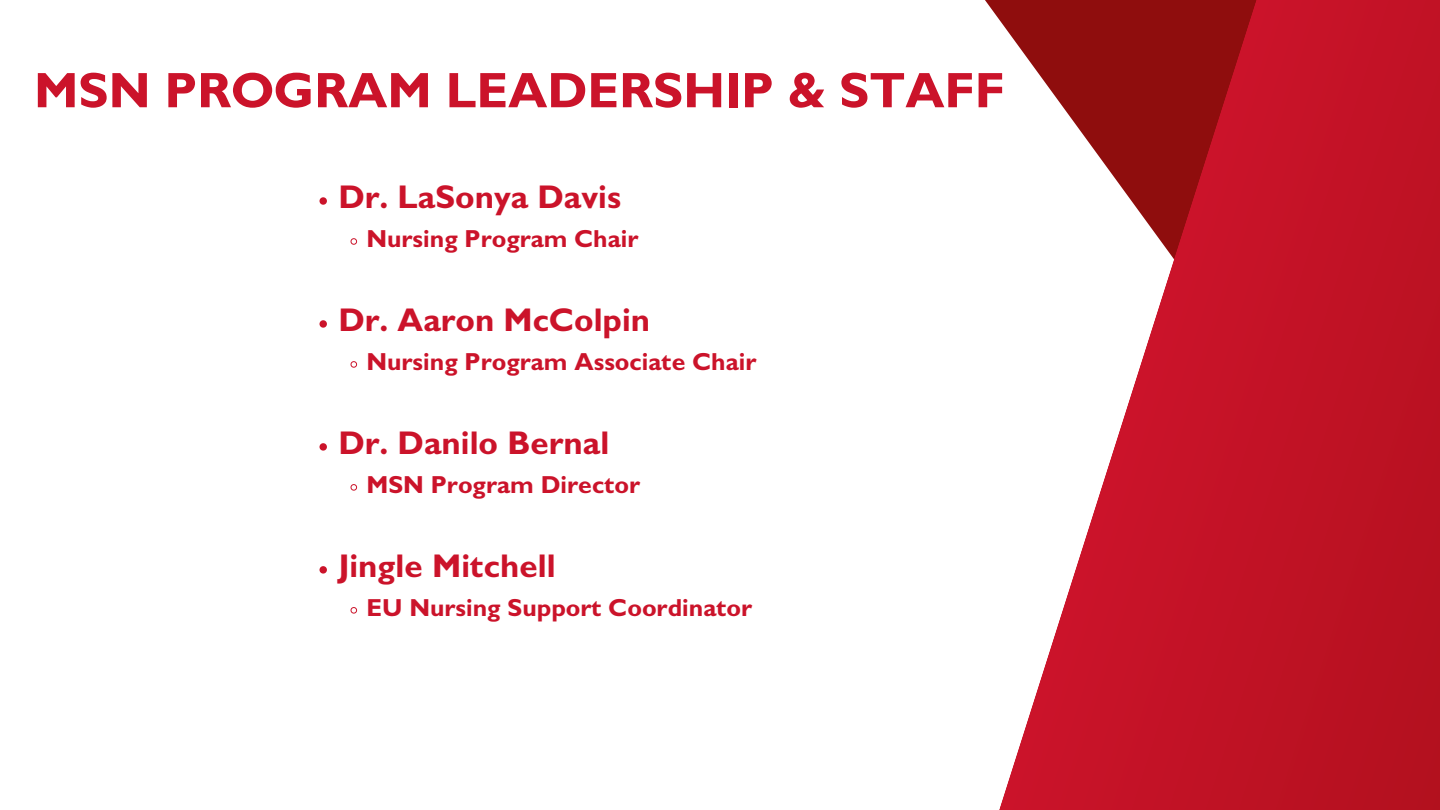
<style>
.page{position:relative;width:1440px;height:810px;background:#fff}
.page>*{position:absolute;margin:0;border:0;box-sizing:border-box;transform-origin:0 0}
.t1{font:700 50.1px "Gill Sans";color:#cb132a}
.t2{font:700 32.9px "Gill Sans";color:#cb132a}
.t3{font:700 24.7px "Gill Sans";color:#cb132a}
</style>
<div class="page">
<svg style="left:990px;top:0;width:450px;height:810px;fill:#c41227"></svg>
<svg style="left:320px;top:197px;width:7px;height:8px"></svg>
<svg style="left:350px;top:238px;width:7px;height:7px"></svg>
<svg style="left:320px;top:320px;width:7px;height:8px"></svg>
<svg style="left:350px;top:361px;width:7px;height:7px"></svg>
<svg style="left:320px;top:443px;width:7px;height:8px"></svg>
<svg style="left:350px;top:484px;width:7px;height:7px"></svg>
<svg style="left:320px;top:566px;width:7px;height:8px"></svg>
<svg style="left:350px;top:607px;width:7px;height:7px"></svg>
<h1 class="t1" style="left:34px;top:73px;width:973px">MSN PROGRAM LEADERSHIP &amp; STAFF</h1>
<h2 class="t2" style="left:338px;top:186px;width:284px">Dr. LaSonya Davis</h2>
<p class="t3" style="left:366px;top:231px;width:274px">Nursing Program Chair</p>
<h2 class="t2" style="left:338px;top:309px;width:313px">Dr. Aaron McColpin</h2>
<p class="t3" style="left:366px;top:353px;width:392px">Nursing Program Associate Chair</p>
<h2 class="t2" style="left:338px;top:432px;width:272px">Dr. Danilo Bernal</h2>
<p class="t3" style="left:366px;top:476px;width:275px">MSN Program Director</p>
<h2 class="t2" style="left:338px;top:555px;width:219px">Jingle Mitchell</h2>
<p class="t3" style="left:366px;top:599px;width:387px">EU Nursing Support Coordinator</p>
</div>
